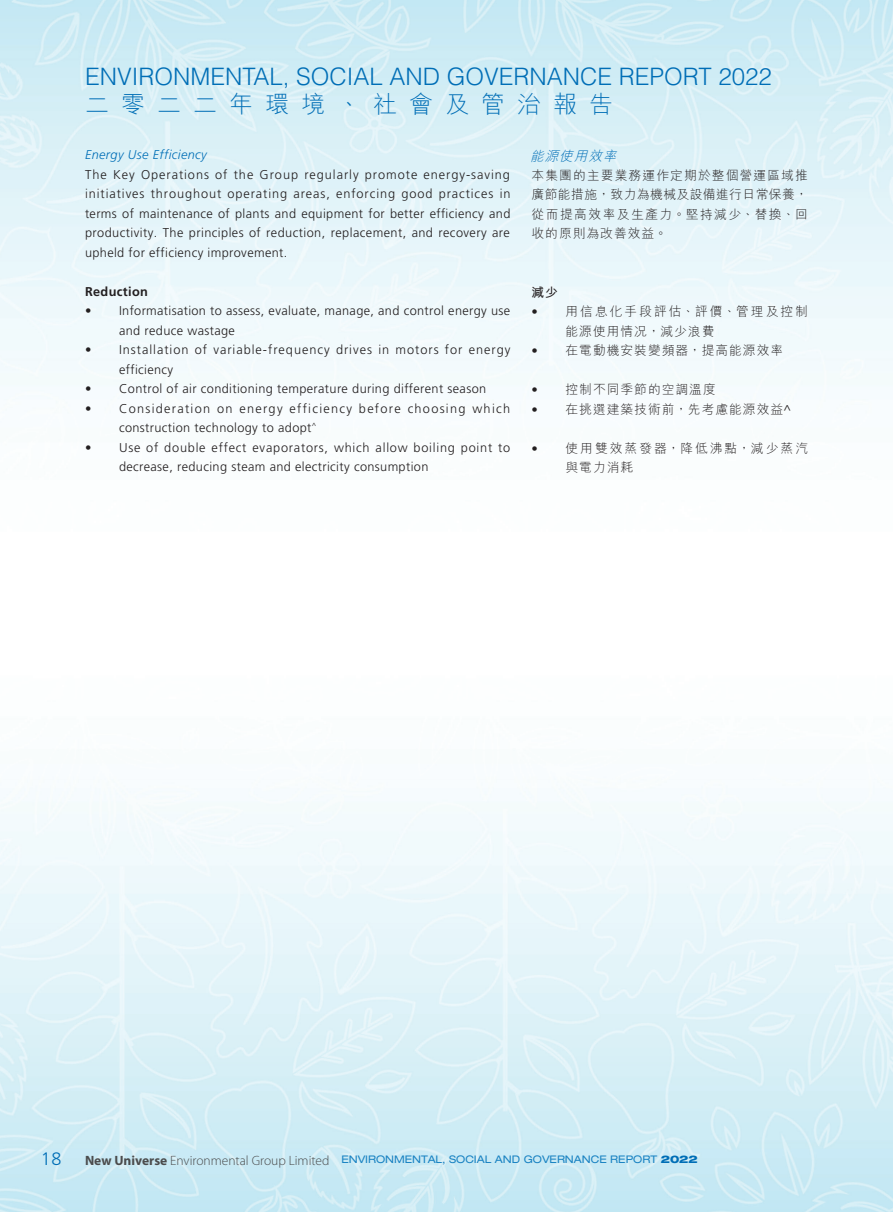
<style>
.page{position:relative;width:893px;height:1212px;background:#fff}
.page>*{position:absolute;margin:0;border:0;box-sizing:border-box;transform-origin:0 0}
.t1{font:300 24px "Helvetica LT Std";color:#006eb6}
.t2{font:300 24px "M Hei HK";letter-spacing:.5em;color:#006eb6}
.t3{font:300 18px "Frutiger LT Std";color:#006eb6}
._03_H3_C{font:italic 300 13.5px "M Hei HK";color:#006eb6}
._00_txt{font:300 12.75px/19.5px "Frutiger LT Std";letter-spacing:.03em;color:#231f20;text-align:justify}
._00_txt_C{font:300 12.75px/19.5px "M Hei HK";letter-spacing:.08em;color:#231f20;text-align:justify}
._00_txt-2{font:300 12.75px/19.5px "Frutiger LT Std";letter-spacing:.06em;color:#231f20}
._00_txt-3{font:300 12.75px/19.5px "Frutiger LT Std";letter-spacing:.1em;color:#231f20}
._00_txt-4{font:300 12.75px/19.5px "Frutiger LT Std";letter-spacing:.075em;color:#231f20}
._00_txt_C-2{font:300 12.75px/19.5px "M Hei HK";letter-spacing:.155em;color:#231f20}
._03_H3{font:italic 300 12.75px "Frutiger LT Std";letter-spacing:.03em;color:#006eb6}
._04_H4{font:700 12.75px "Frutiger LT Std";letter-spacing:.03em;color:#231f20}
._00_txt_C-3{font:700 12.75px "M Hei HK";color:#231f20}
.t4{font:expanded 10.5px "Helvetica Neue LT Std";color:#1982c2}
.s1{font-family:"Frutiger LT Std"}
.s2{font-family:"Myriad Pro";font-weight:700;font-stretch:normal;font-size:13.5px;color:#4b4c4d}
.s3{font-family:"Myriad Pro";font-weight:300;font-stretch:normal;font-size:13.5px;color:#4b4c4d}
.s4{font-weight:800;color:#006eb6}
</style>
<div class="page">
<img style="left:0;top:0;width:893px;height:1212px">
<h1 class="t1" style="left:85px;top:61px;width:688px">ENVIRONMENTAL, SOCIAL AND GOVERNANCE REPORT 2022</h1>
<h1 class="t2" style="left:85px;top:88px;width:529px">二零二二年環境、社會及管治報告</h1>
<p class="_03_H3" style="left:85px;top:148px;width:123px">Energy Use Efficiency</p>
<p class="_00_txt" style="left:85px;top:165px;width:427px">The Key Operations of the Group regularly promote energy-saving initiatives throughout operating areas, enforcing good practices in terms of maintenance of plants and equipment for better efficiency and productivity. The principles of reduction, replacement, and recovery are upheld for efficiency improvement.</p>
<p class="_04_H4" style="left:85px;top:284px;width:65px">Reduction</p>
<p class="_00_txt" style="left:119px;top:301px;width:393px;text-indent:-34px">• Informatisation to assess, evaluate, manage, and control energy use and reduce wastage</p>
<p class="_00_txt-4" style="left:119px;top:340px;width:393px;text-indent:-34px">• Installation of variable-frequency drives in motors for energy efficiency</p>
<p class="_00_txt" style="left:85px;top:379px;width:403px">• Control of air conditioning temperature during different season</p>
<p class="_00_txt-3" style="left:119px;top:399px;width:393px;text-indent:-34px">• Consideration on energy efficiency before choosing which construction technology to adopt<sup>^</sup></p>
<p class="_00_txt-2" style="left:119px;top:438px;width:393px;text-indent:-34px">• Use of double effect evaporators, which allow boiling point to decrease, reducing steam and electricity consumption</p>
<p class="_03_H3_C" style="left:530px;top:146px;width:93px">能源使用效率</p>
<p class="_00_txt_C" style="left:531px;top:165px;width:278px">本集團的主要業務運作定期於整個營運區域推廣節能措施，致力為機械及設備進行日常保養，從而提高效率及生產力。堅持減少、替換、回收的原則為改善效益。</p>
<p class="_00_txt_C-3" style="left:531px;top:283px;width:28px">減少</p>
<p class="_00_txt_C-2" style="left:566px;top:301px;width:244px;text-indent:-34px"><span class="s1">•</span> 用信息化手段評估、評價、管理及控制能源使用情况，減少浪費</p>
<p class="_00_txt_C" style="left:531px;top:340px;width:253px"><span class="s1">•</span> 在電動機安裝變頻器，提高能源效率</p>
<p class="_00_txt_C" style="left:531px;top:379px;width:186px"><span class="s1">•</span> 控制不同季節的空調溫度</p>
<p class="_00_txt_C" style="left:531px;top:399px;width:261px"><span class="s1">•</span> 在挑選建築技術前，先考慮能源效益<span class="s1">^</span></p>
<p class="_00_txt_C-2" style="left:566px;top:438px;width:244px;text-indent:-34px"><span class="s1">•</span> 使用雙效蒸發器，降低沸點，減少蒸汽與電力消耗</p>
<h2 class="t3" style="left:41px;top:1149px;width:22px">18</h2>
<p class="t4" style="left:85px;top:1153px;width:614px"><span class="s2">New Universe</span> <span class="s3">Environmental Group Limited</span> ENVIRONMENTAL, SOCIAL AND GOVERNANCE REPORT <span class="s4">2022</span></p>
</div>
